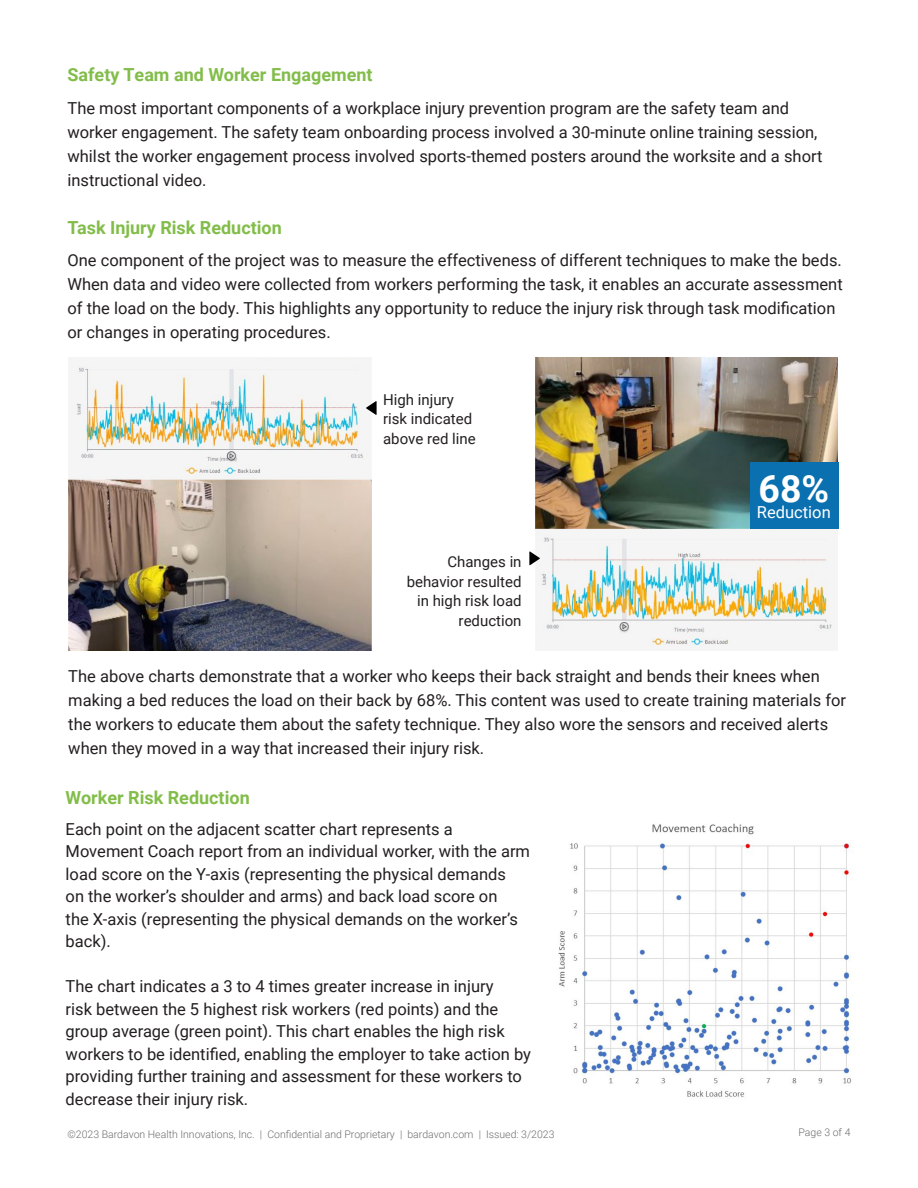
<style>
.page{position:relative;width:918px;height:1188px;background:#fff}
.page>*{position:absolute;margin:0;border:0;box-sizing:border-box;transform-origin:0 0}
.t1{font:700 37.5px "Roboto";color:#fff}
.t2{font:700 18px "Roboto";color:#82bd4a}
.t3{font:16.5px/22.5px "Roboto";color:#231f20}
.t4{font:16.5px "Roboto";color:#fff}
.t5{font:15px/19.5px "Roboto";color:#231f20}
.t6{font:300 10.5px "Roboto";color:#6c6d70}
</style>
<div class="page">
<img style="left:558px;top:823px;width:293px;height:274px">
<img style="left:535px;top:358px;width:303px;height:292px">
<div style="left:750px;top:463px;width:88px;height:66px;background:#0a70b0"></div>
<img style="left:68px;top:358px;width:303px;height:292px">
<svg style="left:366px;top:401px;width:11px;height:14px"></svg>
<svg style="left:529px;top:551px;width:11px;height:14px"></svg>
<p class="t2" style="left:68px;top:62px;width:307px">Safety Team and Worker Engagement</p>
<p class="t3" style="left:68px;top:95px;width:756px;line-height:24px">The most important components of a workplace injury prevention program are the safety team and worker engagement. The safety team onboarding process involved a 30-minute online training session, whilst the worker engagement process involved sports-themed posters around the worksite and a short instructional video.</p>
<p class="t2" style="left:68px;top:215px;width:216px">Task Injury Risk Reduction</p>
<p class="t3" style="left:68px;top:248px;width:776px">One component of the project was to measure the effectiveness of different techniques to make the beds.</p>
<p class="t3" style="left:68px;top:271px;width:777px;line-height:24px">When data and video were collected from workers performing the task, it enables an accurate assessment of the load on the body. This highlights any opportunity to reduce the injury risk through task modification or changes in operating procedures.</p>
<p class="t5" style="left:383px;top:389px;width:94px">High injury risk indicated above red line</p>
<p class="t5" style="left:407px;top:552px;width:116px;text-align:right">Changes in behavior resulted in high risk load reduction</p>
<p class="t1" style="left:759px;top:462px;width:72px">68%</p>
<p class="t4" style="left:757px;top:501px;width:75px">Reduction</p>
<p class="t3" style="left:68px;top:663px;width:779px;line-height:24px">The above charts demonstrate that a worker who keeps their back straight and bends their knees when making a bed reduces the load on their back by 68%. This content was used to create training materials for the workers to educate them about the safety technique. They also wore the sensors and received alerts when they moved in a way that increased their injury risk.</p>
<p class="t2" style="left:66px;top:785px;width:186px">Worker Risk Reduction</p>
<p class="t3" style="left:66px;top:817px;width:466px">Each point on the adjacent scatter chart represents a Movement Coach report from an individual worker, with the arm load score on the Y-axis (representing the physical demands<br>on the worker’s shoulder and arms) and back load score on<br>the X-axis (representing the physical demands on the worker’s back).</p>
<p class="t3" style="left:66px;top:975px;width:467px">The chart indicates a 3 to 4 times greater increase in injury<br>risk between the 5 highest risk workers (red points) and the group average (green point). This chart enables the high risk workers to be identified, enabling the employer to take action by providing further training and assessment for these workers to decrease their injury risk.</p>
<p class="t6" style="left:68px;top:1126px;width:489px">©2023 Bardavon Health Innovations, Inc. | Confidential and Proprietary | bardavon.com | Issued: 3/2023</p>
<p class="t6" style="left:799px;top:1125px;width:53px">Page 3 of 4</p>
</div>
